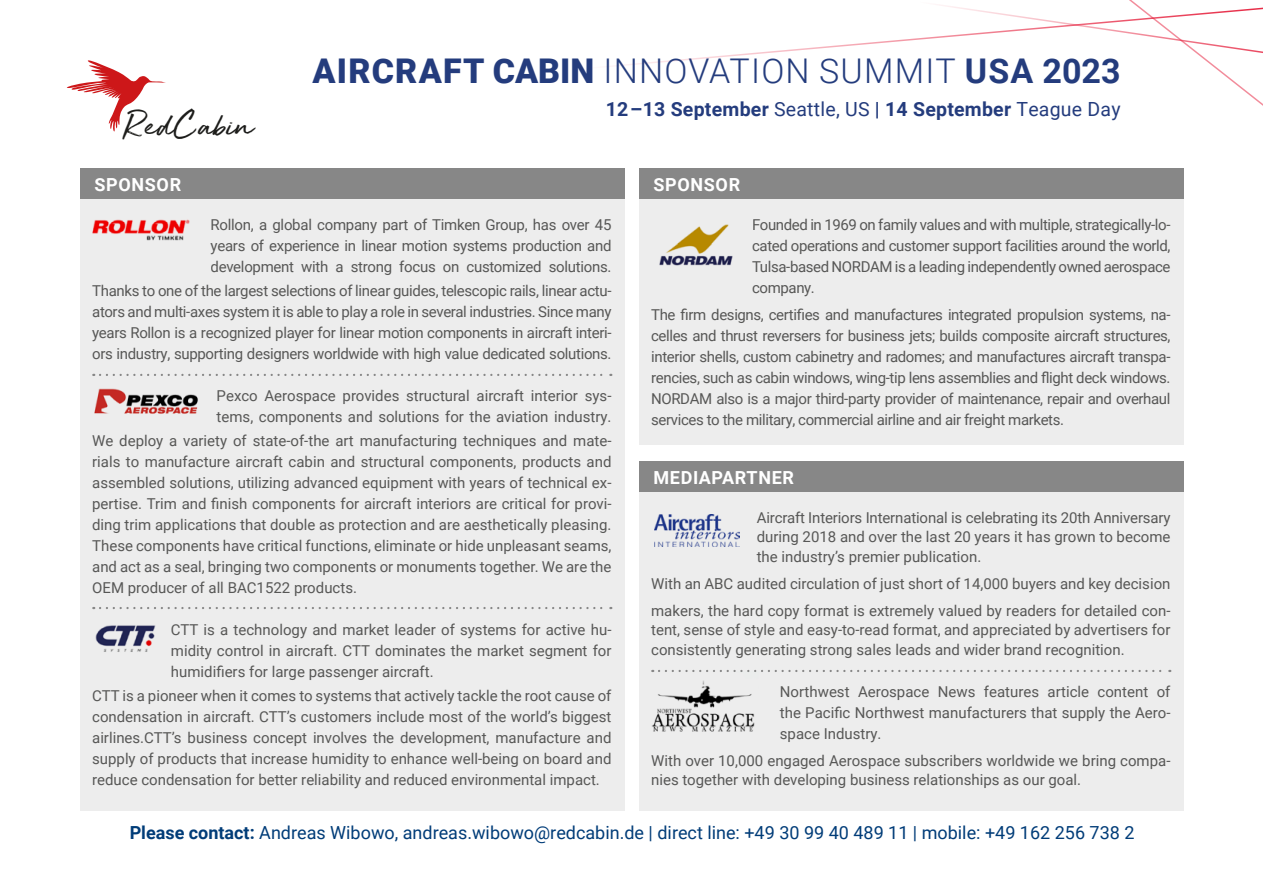
<style>
.page{position:relative;width:1263px;height:893px;background:#fff}
.page>*{position:absolute;margin:0;border:0;box-sizing:border-box;transform-origin:0 0}
.t1{font:37.2px "Golden Plains";color:#1d1d1b}
.t2{font:300 34.05px "Roboto";letter-spacing:.035em;color:#243c7d}
.t3{font:700 19.5px "Roboto";letter-spacing:.01em;color:#243c7d}
.t4{font:18px "Roboto";color:#003c78}
.t5{font:700 18px "Roboto";letter-spacing:.035em;color:#fff}
.t6{font:15px/21px "Roboto";color:#575756;text-align:justify}
.s1{font-weight:900}
.s2{font-weight:700}
.s3{font-weight:400}
</style>
<div class="page">
<svg style="left:617px;top:49px;width:175px;height:17px"></svg>
<svg style="left:792px;top:0;width:471px;height:106px"></svg>
<svg style="left:66px;top:60px;width:100px;height:72px"></svg>
<div style="left:640px;top:474px;width:544px;height:336px;background:#ededed"></div>
<div style="left:640px;top:185px;width:544px;height:260px;background:#ededed"></div>
<div style="left:640px;top:168px;width:544px;height:31px;background:#878787"></div>
<div style="left:81px;top:189px;width:544px;height:621px;background:#ededed"></div>
<div style="left:81px;top:168px;width:544px;height:31px;background:#878787"></div>
<svg style="left:100px;top:374px;width:511px;height:2px"></svg>
<svg style="left:100px;top:607px;width:511px;height:2px"></svg>
<img style="left:93px;top:609px;width:63px;height:43px">
<img style="left:92px;top:219px;width:98px;height:22px">
<img style="left:94px;top:388px;width:104px;height:26px">
<div style="left:640px;top:461px;width:544px;height:31px;background:#878787"></div>
<img style="left:654px;top:515px;width:86px;height:31px">
<svg style="left:659px;top:670px;width:511px;height:2px"></svg>
<img style="left:652px;top:680px;width:103px;height:51px">
<img style="left:659px;top:224px;width:74px;height:42px">
<h1 class="t1" style="left:125px;top:106px;width:130px">RedCabin</h1>
<p class="t5" style="left:95px;top:172px;width:88px">SPONSOR</p>
<h2 class="t2" style="left:313px;top:47px;width:809px"><span class="s1">AIRCRAFT CABIN</span> INNOVATION SUMMIT <span class="s2">USA 2023</span></h2>
<h3 class="t3" style="left:606px;top:95px;width:516px">12–13 September <span class="s3">Seattle, US</span> | 14 September <span class="s3">Teague Day</span></h3>
<p class="t5" style="left:654px;top:172px;width:88px">SPONSOR</p>
<p class="t6" style="left:211px;top:213px;width:402px">Rollon, a global company part of Timken Group, has over 45 years of experience in linear motion systems production and development with a strong focus on customized solutions.</p>
<p class="t6" style="left:92px;top:279px;width:521px">Thanks to one of the largest selections of linear guides, telescopic rails, linear actu&shy;ators and multi-axes system it is able to play a role in several industries. Since many years Rollon is a recognized player for linear motion components in aircraft interi&shy;ors industry, supporting designers worldwide with high value dedicated solutions.</p>
<p class="t6" style="left:217px;top:384px;width:396px">Pexco Aerospace provides structural aircraft interior sys&shy;tems, components and solutions for the aviation industry.</p>
<p class="t6" style="left:92px;top:429px;width:521px">We deploy a variety of state-of-the art manufacturing techniques and mate&shy;rials to manufacture aircraft cabin and structural components, products and assembled solutions, utilizing advanced equipment with years of technical ex&shy;pertise. Trim and finish components for aircraft interiors are critical for provi&shy;ding trim applications that double as protection and are aesthetically pleasing.<br>These components have critical functions, eliminate or hide unpleasant seams, and act as a seal, bringing two components or monuments together. We are the OEM producer of all BAC1522 products.</p>
<p class="t6" style="left:171px;top:618px;width:442px">CTT is a technology and market leader of systems for active hu&shy;midity control in aircraft. CTT dominates the market segment for humidifiers for large passenger aircraft.</p>
<p class="t6" style="left:92px;top:684px;width:521px">CTT is a pioneer when it comes to systems that actively tackle the root cause of condensation in aircraft. CTT’s customers include most of the world’s biggest airlines.CTT’s business concept involves the development, manufacture and supply of products that increase humidity to enhance well-being on board and reduce condensation for better reliability and reduced environmental impact.</p>
<p class="t4" style="left:130px;top:820px;width:1006px"><span class="s2">Please contact:</span> Andreas Wibowo, andreas.wibowo@redcabin.de | direct line: +49 30 99 40 489 11 | mobile: +49 162 256 738 2</p>
<p class="t6" style="left:752px;top:213px;width:420px">Founded in 1969 on family values and with multiple, strategically-lo&shy;cated operations and customer support facilities around the world, Tulsa-based NORDAM is a leading independently owned aerospace company.</p>
<p class="t6" style="left:651px;top:303px;width:521px">The firm designs, certifies and manufactures integrated propulsion systems, na&shy;celles and thrust reversers for business jets; builds composite aircraft structures, interior shells, custom cabinetry and radomes; and manufactures aircraft transpa&shy;rencies, such as cabin windows, wing-tip lens assemblies and flight deck windows.<br>NORDAM also is a major third-party provider of maintenance, repair and overhaul services to the military, commercial airline and air freight markets.</p>
<p class="t5" style="left:654px;top:465px;width:142px">MEDIAPARTNER</p>
<p class="t6" style="left:757px;top:507px;width:415px;line-height:19.5px">Aircraft Interiors International is celebrating its 20th Anniversary during 2018 and over the last 20 years it has grown to become the industry’s premier publication.</p>
<p class="t6" style="left:651px;top:569px;width:521px;line-height:27px">With an ABC audited circulation of just short of 14,000 buyers and key decision makers, the hard copy format is extremely valued by readers for detailed con-</p>
<p class="t6" style="left:651px;top:619px;width:521px;line-height:19.5px">tent, sense of style and easy-to-read format, and appreciated by advertisers for consistently generating strong sales leads and wider brand recognition.</p>
<p class="t6" style="left:780px;top:680px;width:392px">Northwest Aerospace News features article content of the Pacific Northwest manufacturers that supply the Aero&shy;space Industry.</p>
<p class="t6" style="left:651px;top:750px;width:521px;line-height:19.5px">With over 10,000 engaged Aerospace subscribers worldwide we bring compa&shy;nies together with developing business relationships as our goal.</p>
</div>
